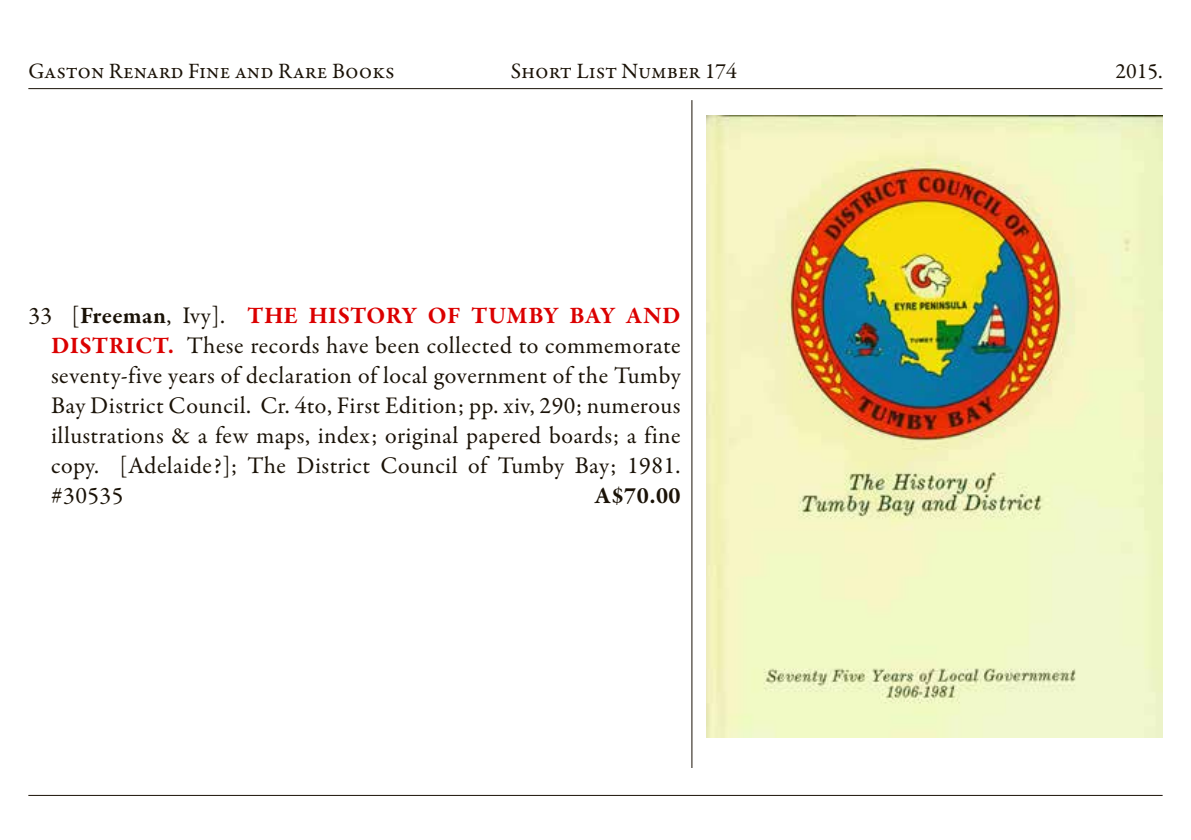
<style>
.page{position:relative;width:1191px;height:840px;background:#fff}
.page>*{position:absolute;margin:0;border:0;box-sizing:border-box;transform-origin:0 0}
.t1{font:24px/30px "Garamond Premr Pro";letter-spacing:.02em;color:#1a1207;text-align:justify}
.t2{font:700 24px "Garamond Premr Pro";color:#1a1207}
.t3{font:22px "Garamond Premr Pro";color:#1a1207}
.s1{font-weight:700}
.s2{font-weight:700;color:#db0000}
</style>
<div class="page">
<hr style="left:28px;top:88px;width:1134px;height:1px;background:#1a1207">
<hr style="left:28px;top:794px;width:1134px;height:1px;background:#1a1207">
<hr style="left:691px;top:100px;width:1px;height:667px;background:#1a1207">
<img style="left:706px;top:116px;width:456px;height:621px">
<p class="t3" style="left:28px;top:57px;width:368px">Gaston Renard Fine and Rare Books</p>
<p class="t3" style="left:511px;top:57px;width:228px">Short List Number 174</p>
<p class="t3" style="left:1115px;top:57px;width:49px">2015.</p>
<p class="t1" style="left:51px;top:300px;width:631px;text-indent:-23px">33 [<span class="s1">Freeman</span>, Ivy]. <span class="s2">THE HISTORY OF TUMBY BAY AND DISTRICT.</span> These records have been collected to commemorate seventy-five years of declaration of local government of the Tumby Bay District Council. Cr. 4to, First Edition; pp. xiv, 290; numerous illustrations &amp; a few maps, index; original papered boards; a fine copy. [Adelaide?]; The District Council of Tumby Bay; 1981. #30535</p>
<p class="t2" style="left:595px;top:480px;width:87px">A$70.00</p>
</div>
